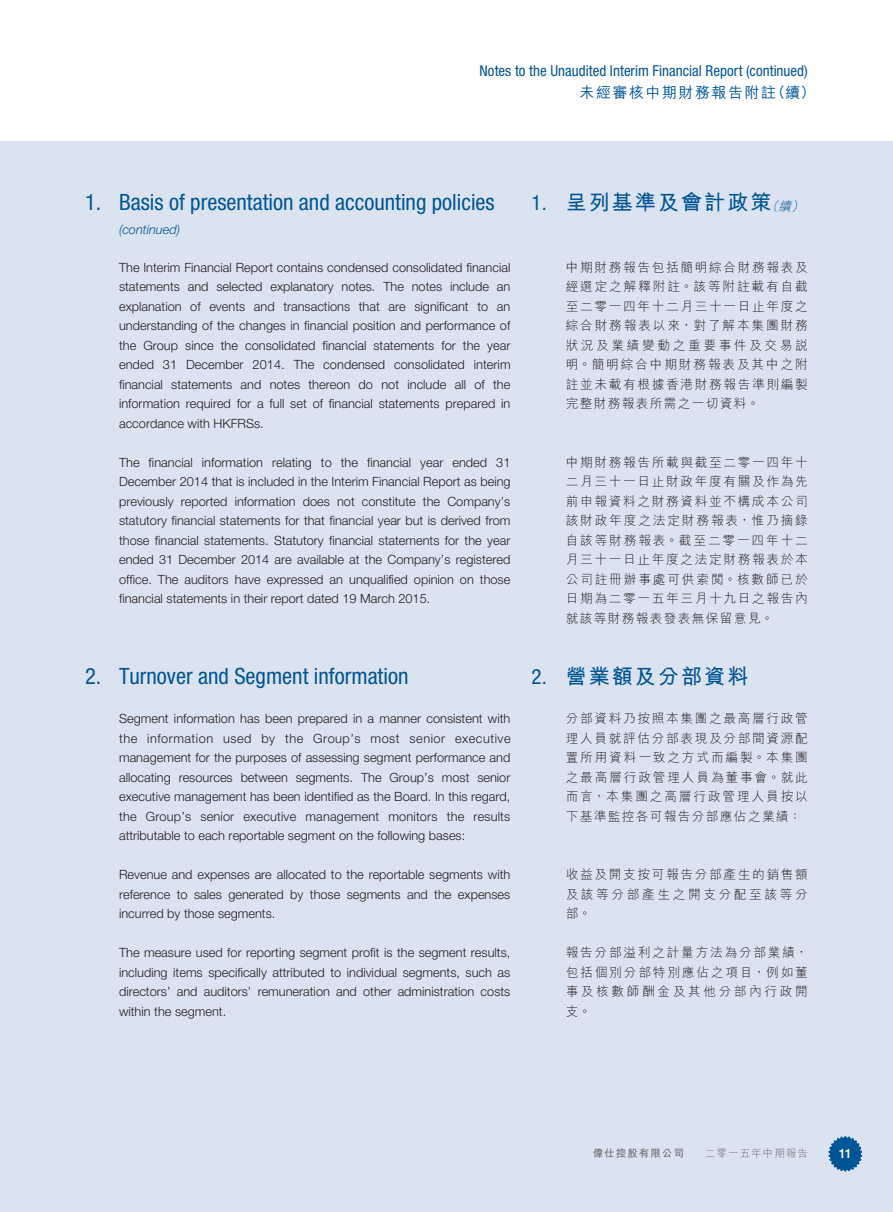
<style>
.page{position:relative;width:893px;height:1212px;background:#dce3f0}
.page>*{position:absolute;margin:0;border:0;box-sizing:border-box;transform-origin:0 0}
.t1{font:condensed 22.5px "Helvetica Neue LT Std";color:#005594}
.t2{font:700 21px "M Hei HK";letter-spacing:.1em;color:#005594}
.t3{font:condensed 15px "Helvetica Neue LT Std";color:#005594}
.t4{font:500 15px "M Hei HK";letter-spacing:.1em;color:#005594}
.t5{font:300 12.75px/19.5px "Helvetica Neue LT Std";color:#231f20;text-align:justify}
.t6{font:300 12.75px/19.5px "M Hei HK";letter-spacing:.135em;color:#231f20;text-align:justify}
.t7{font:italic 300 12.75px "Helvetica Neue LT Std";color:#005594}
.t8{font:500 12.75px "Helvetica Neue LT Std";color:#fff}
.t9{font:300 10.5px "M Hei HK";letter-spacing:.1em;color:#6c6d70}
.t10{font:700 10.5px "M Hei HK";letter-spacing:.1em;color:#6c6d70}
.s1{font-family:"Helvetica Neue LT Std";font-weight:400;font-stretch:condensed}
.s2{font-weight:300;font-style:italic;font-size:12.75px}
</style>
<div class="page">
<svg style="left:828px;top:1136px;width:34px;height:35px"></svg>
<div style="left:0;top:0;width:893px;height:140px;background:#fff"></div>
<p class="t3" style="left:479px;top:62px;width:330px">Notes to the Unaudited Interim Financial Report (continued)</p>
<p class="t4" style="left:580px;top:82px;width:237px">未經審核中期財務報告附註（續）</p>
<h1 class="t1" style="left:85px;top:189px;width:411px">1. Basis of presentation and accounting policies</h1>
<p class="t7" style="left:119px;top:222px;width:62px">(continued)</p>
<p class="t5" style="left:119px;top:257px;width:393px">The Interim Financial Report contains condensed consolidated financial statements and selected explanatory notes. The notes include an explanation of events and transactions that are significant to an understanding of the changes in financial position and performance of the Group since the consolidated financial statements for the year ended 31 December 2014. The condensed consolidated interim financial statements and notes thereon do not include all of the information required for a full set of financial statements prepared in accordance with HKFRSs.</p>
<p class="t5" style="left:119px;top:452px;width:393px">The financial information relating to the financial year ended 31<br>December 2014 that is included in the Interim Financial Report as being previously reported information does not constitute the Company’s statutory financial statements for that financial year but is derived from those financial statements. Statutory financial statements for the year ended 31 December 2014 are available at the Company’s registered office. The auditors have expressed an unqualified opinion on those financial statements in their report dated 19 March 2015.</p>
<h1 class="t1" style="left:85px;top:663px;width:325px">2. Turnover and Segment information</h1>
<p class="t5" style="left:119px;top:708px;width:393px">Segment information has been prepared in a manner consistent with the information used by the Group’s most senior executive management for the purposes of assessing segment performance and allocating resources between segments. The Group’s most senior executive management has been identified as the Board. In this regard, the Group’s senior executive management monitors the results attributable to each reportable segment on the following bases:</p>
<p class="t5" style="left:119px;top:864px;width:393px">Revenue and expenses are allocated to the reportable segments with reference to sales generated by those segments and the expenses incurred by those segments.</p>
<p class="t5" style="left:119px;top:942px;width:393px">The measure used for reporting segment profit is the segment results, including items specifically attributed to individual segments, such as directors’ and auditors’ remuneration and other administration costs within the segment.</p>
<h2 class="t2" style="left:532px;top:187px;width:276px"><span class="s1">1.</span> 呈列基準及會計政策<span class="s2">（續）</span></h2>
<p class="t6" style="left:566px;top:257px;width:244px">中期財務報告包括簡明綜合財務報表及經選定之解釋附註。該等附註載有自截至二零一四年十二月三十一日止年度之綜合財務報表以來，對了解本集團財務狀況及業績變動之重要事件及交易說明。簡明綜合中期財務報表及其中之附註並未載有根據香港財務報告準則編製完整財務報表所需之一切資料。</p>
<p class="t6" style="left:566px;top:452px;width:244px">中期財務報告所載與截至二零一四年十二月三十一日止財政年度有關及作為先前申報資料之財務資料並不構成本公司該財政年度之法定財務報表，惟乃摘錄自該等財務報表。截至二零一四年十二月三十一日止年度之法定財務報表於本公司註冊辦事處可供索閱。核數師已於日期為二零一五年三月十九日之報告內就該等財務報表發表無保留意見。</p>
<h2 class="t2" style="left:532px;top:661px;width:218px"><span class="s1">2.</span> 營業額及分部資料</h2>
<p class="t6" style="left:566px;top:708px;width:244px">分部資料乃按照本集團之最高層行政管理人員就評估分部表現及分部間資源配置所用資料一致之方式而編製。本集團之最高層行政管理人員為董事會。就此而言，本集團之高層行政管理人員按以下基準監控各可報告分部應佔之業績：</p>
<p class="t6" style="left:566px;top:864px;width:244px">收益及開支按可報告分部產生的銷售額及該等分部產生之開支分配至該等分部。</p>
<p class="t6" style="left:566px;top:942px;width:244px">報告分部溢利之計量方法為分部業績，包括個別分部特別應佔之項目，例如董事及核數師酬金及其他分部內行政開支。</p>
<p class="t10" style="left:593px;top:1146px;width:93px">偉仕控股有限公司</p>
<p class="t9" style="left:705px;top:1148px;width:104px">二零一五年中期報告</p>
<p class="t8" style="left:839px;top:1146px;width:15px">11</p>
</div>
